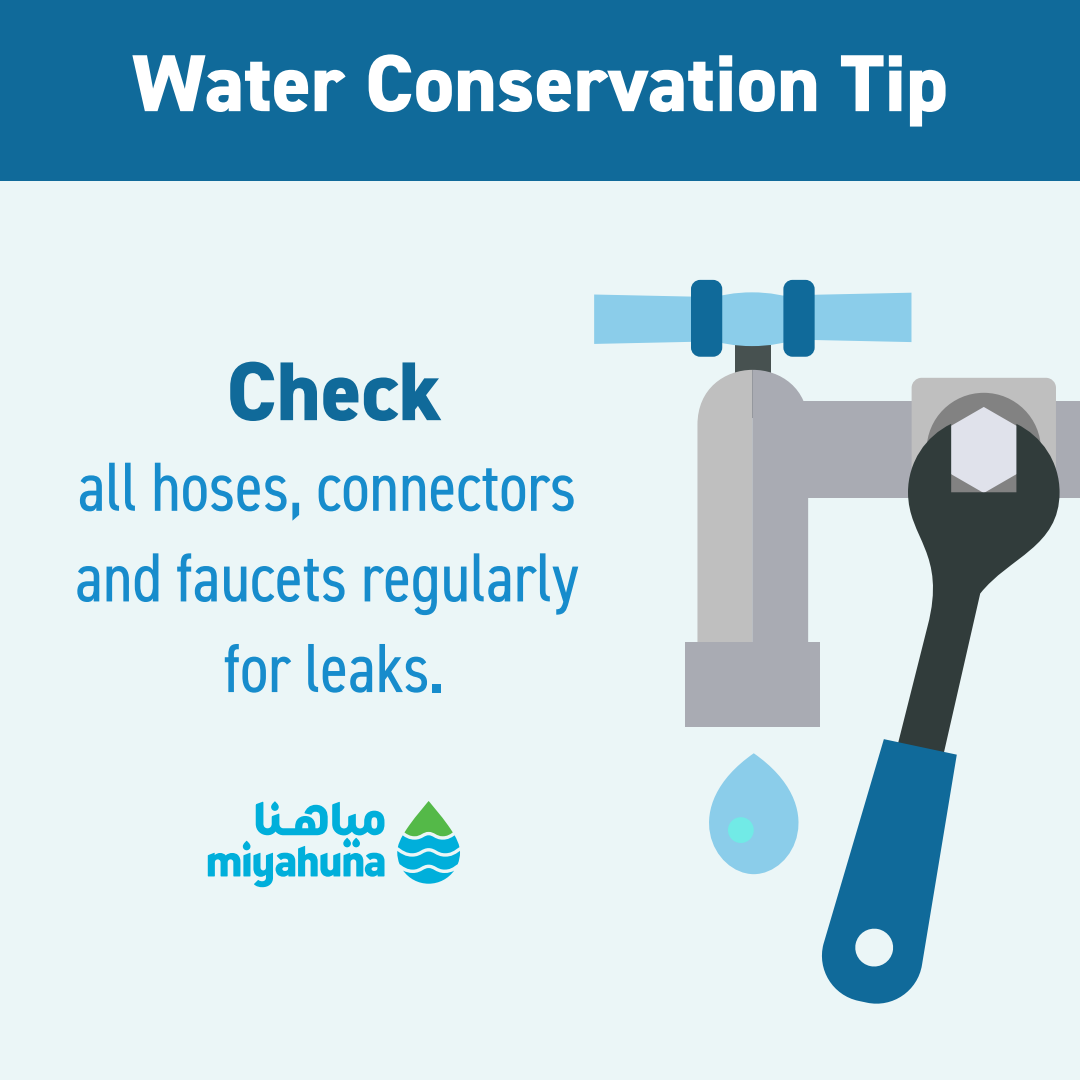
<style>
.page{position:relative;width:1080px;height:1080px;background:#ebf6f7}
.page>*{position:absolute;margin:0;border:0;box-sizing:border-box;transform-origin:0 0}
.t1{font:800 83.7px "DIN2014";color:#106a9a}
.t2{font:800 81.1px "DIN2014";color:#fff}
.t3{font:condensed 69.7px/90.6px "DIN2014";color:#178ccc;text-align:center}
</style>
<div class="page">
<div style="left:0;top:0;width:1080px;height:180px;background:#106a9a"></div>
<div style="left:352px;top:838px;width:8px;height:9px;background:#00afdb;border-radius:4px"></div>
<div style="left:343px;top:838px;width:8px;height:9px;background:#00afdb;border-radius:4px"></div>
<svg style="left:243px;top:841px;width:7px;height:9px"></svg>
<svg style="left:256px;top:802px;width:128px;height:33px"></svg>
<svg style="left:208px;top:846px;width:176px;height:41px"></svg>
<svg style="left:397px;top:801px;width:63px;height:83px"></svg>
<div style="left:735px;top:320px;width:36px;height:98px;background:#475150"></div>
<div style="left:691px;top:280px;width:31px;height:77px;background:#106a9a;border-radius:9px"></div>
<svg style="left:594px;top:292px;width:317px;height:54px"></svg>
<div style="left:783px;top:280px;width:32px;height:77px;background:#106a9a;border-radius:9px"></div>
<div style="left:776px;top:402px;width:304px;height:96px;background:#a9abb3"></div>
<div style="left:686px;top:642px;width:134px;height:85px;background:#a9abb3"></div>
<svg style="left:697px;top:370px;width:111px;height:272px"></svg>
<div style="left:912px;top:378px;width:144px;height:144px;background:#bfbfbf;border-radius:10px"></div>
<div style="left:927px;top:393px;width:114px;height:114px;background:#828282;border-radius:50%"></div>
<svg style="left:954px;top:407px;width:59px;height:17px"></svg>
<svg style="left:899px;top:424px;width:161px;height:315px"></svg>
<svg style="left:709px;top:739px;width:248px;height:265px"></svg>
<p class="t2" style="left:132px;top:29px;width:818px">Water Conservation Tip</p>
<p class="t1" style="left:226px;top:336px;width:216px">Check</p>
<p class="t3" style="left:75px;top:439px;width:505px">all hoses, connectors and faucets regularly for leaks.</p>
</div>
